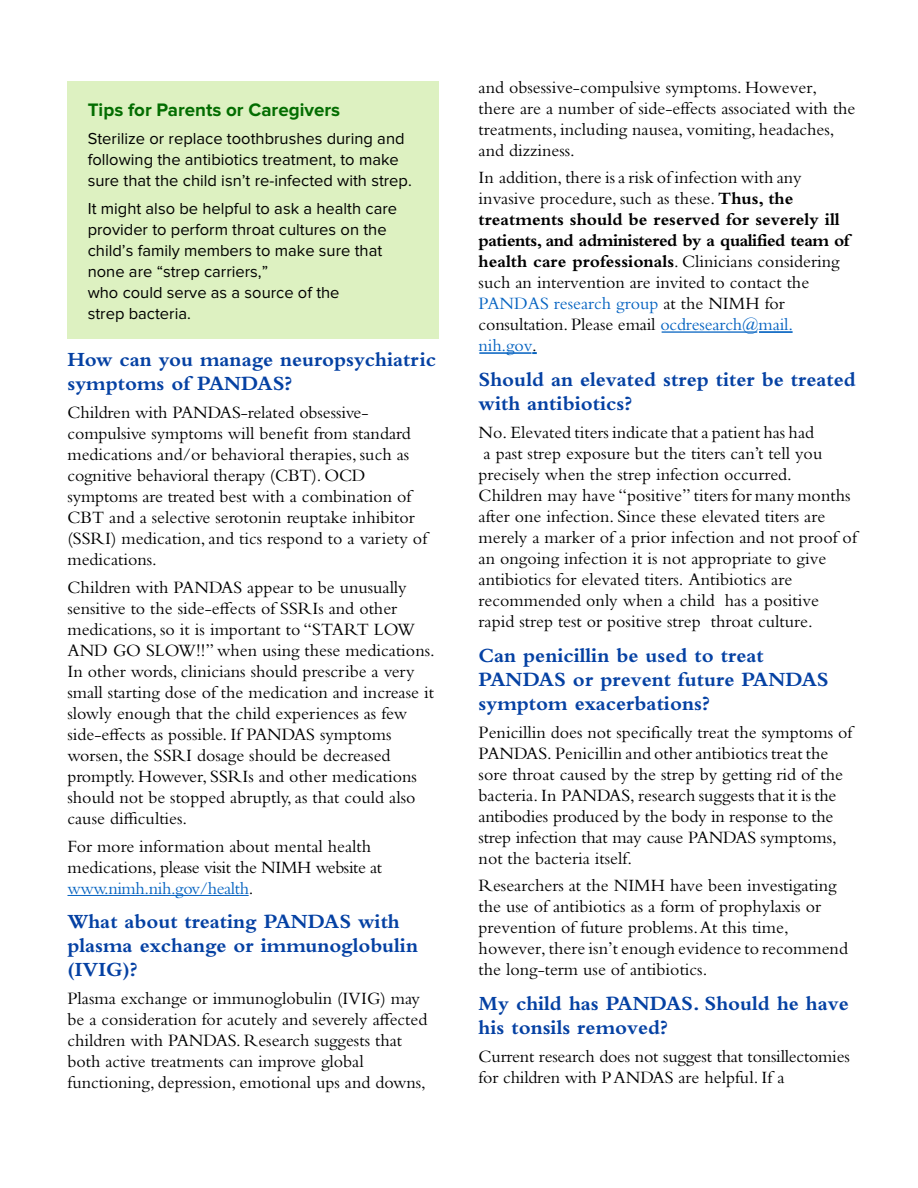
<style>
.page{position:relative;width:918px;height:1188px;background:#fff}
.page>*{position:absolute;margin:0;border:0;box-sizing:border-box;transform-origin:0 0}
.t1{font:700 21px/24px "Bembo Std";color:#0541a3}
.t2{font:700 18.75px "Proxima Nova";color:#036d01}
.t3{font:18px/21px "Bembo Std";color:#000}
.t4{font:16.5px/21px "Proxima Nova";color:#000}
.s1{color:#0563c1}
.s2{font-weight:700}
</style>
<div class="page">
<hr style="left:68px;top:895px;width:181px;height:1px;background:#0563c1">
<hr style="left:479px;top:353px;width:52px;height:1px;background:#0563c1">
<hr style="left:759px;top:332px;width:34px;height:1px;background:#0563c1">
<hr style="left:662px;top:332px;width:95px;height:1px;background:#0563c1">
<div style="left:68px;top:81px;width:371px;height:258px;background:#ddf1c1"></div>
<h4 class="t2" style="left:88px;top:101px;width:254px">Tips for Parents or Caregivers</h4>
<p class="t4" style="left:88px;top:129px;width:326px">Sterilize or replace toothbrushes during and following the antibiotics treatment, to make sure that the child isn’t re-infected with strep.</p>
<p class="t4" style="left:88px;top:198px;width:311px">It might also be helpful to ask a health care provider to perform throat cultures on the child’s family members to make sure that none are “strep carriers,”<br>who could serve as a source of the<br>strep bacteria.</p>
<h3 class="t1" style="left:68px;top:348px;width:370px">How can you manage neuropsychiatric symptoms of PANDAS?</h3>
<p class="t3" style="left:68px;top:402px;width:361px">Children with PANDAS-related obsessive&shy;compulsive symptoms will benefit from standard medications and/or behavioral therapies, such as cognitive behavioral therapy (CBT). OCD symptoms are treated best with a combination of CBT and a selective serotonin reuptake inhibitor (SSRI) medication, and tics respond to a variety of medications.</p>
<p class="t3" style="left:68px;top:577px;width:369px">Children with PANDAS appear to be unusually sensitive to the side-effects of SSRIs and other medications, so it is important to “START LOW AND GO SLOW!!” when using these medications.<br>In other words, clinicians should prescribe a very small starting dose of the medication and increase it slowly enough that the child experiences as few side-effects as possible. If PANDAS symptoms worsen, the SSRI dosage should be decreased promptly. However, SSRIs and other medications should not be stopped abruptly, as that could also cause difficulties.</p>
<p class="t3" style="left:68px;top:835px;width:316px">For more information about mental health medications, please visit the NIMH website at <span class="s1">www.nimh.nih.gov/health</span>.</p>
<h3 class="t1" style="left:68px;top:910px;width:352px">What about treating PANDAS with plasma exchange or immunoglobulin (IVIG)?</h3>
<p class="t3" style="left:68px;top:988px;width:361px">Plasma exchange or immunoglobulin (IVIG) may be a consideration for acutely and severely affected children with PANDAS. Research suggests that both active treatments can improve global functioning, depression, emotional ups and downs,</p>
<p class="t3" style="left:479px;top:76px;width:378px">and obsessive-compulsive symptoms. However, there are a number of side-effects associated with the treatments, including nausea, vomiting, headaches, and dizziness.</p>
<p class="t3" style="left:479px;top:167px;width:373px">In addition, there is a risk of infection with any invasive procedure, such as these. <span class="s2">Thus, the treatments should be reserved for severely ill patients, and administered by a qualified team of health care professionals</span>. Clinicians considering such an intervention are invited to contact the <span class="s1">PANDAS research group</span> at the NIMH for consultation. Please email <span class="s1">ocdresearch@mail. nih.gov</span>.</p>
<h3 class="t1" style="left:479px;top:368px;width:379px">Should an elevated strep titer be treated with antibiotics?</h3>
<p class="t3" style="left:479px;top:422px;width:380px">No. Elevated titers indicate that a patient has had<br>a past strep exposure but the titers can’t tell you precisely when the strep infection occurred.<br>Children may have “positive” titers for many months after one infection. Since these elevated titers are merely a marker of a prior infection and not proof of an ongoing infection it is not appropriate to give antibiotics for elevated titers. Antibiotics are recommended only when a child has a positive rapid strep test or positive strep throat culture.</p>
<h3 class="t1" style="left:479px;top:643px;width:352px">Can penicillin be used to treat<br>PANDAS or prevent future PANDAS symptom exacerbations?</h3>
<p class="t3" style="left:479px;top:721px;width:375px">Penicillin does not specifically treat the symptoms of PANDAS. Penicillin and other antibiotics treat the sore throat caused by the strep by getting rid of the bacteria. In PANDAS, research suggests that it is the antibodies produced by the body in response to the strep infection that may cause PANDAS symptoms, not the bacteria itself.</p>
<p class="t3" style="left:479px;top:875px;width:371px">Researchers at the NIMH have been investigating the use of antibiotics as a form of prophylaxis or prevention of future problems. At this time, however, there isn’t enough evidence to recommend the long-term use of antibiotics.</p>
<h3 class="t1" style="left:479px;top:991px;width:372px">My child has PANDAS. Should he have his tonsils removed?</h3>
<p class="t3" style="left:479px;top:1045px;width:373px">Current research does not suggest that tonsillectomies for children with PANDAS are helpful. If a</p>
</div>
